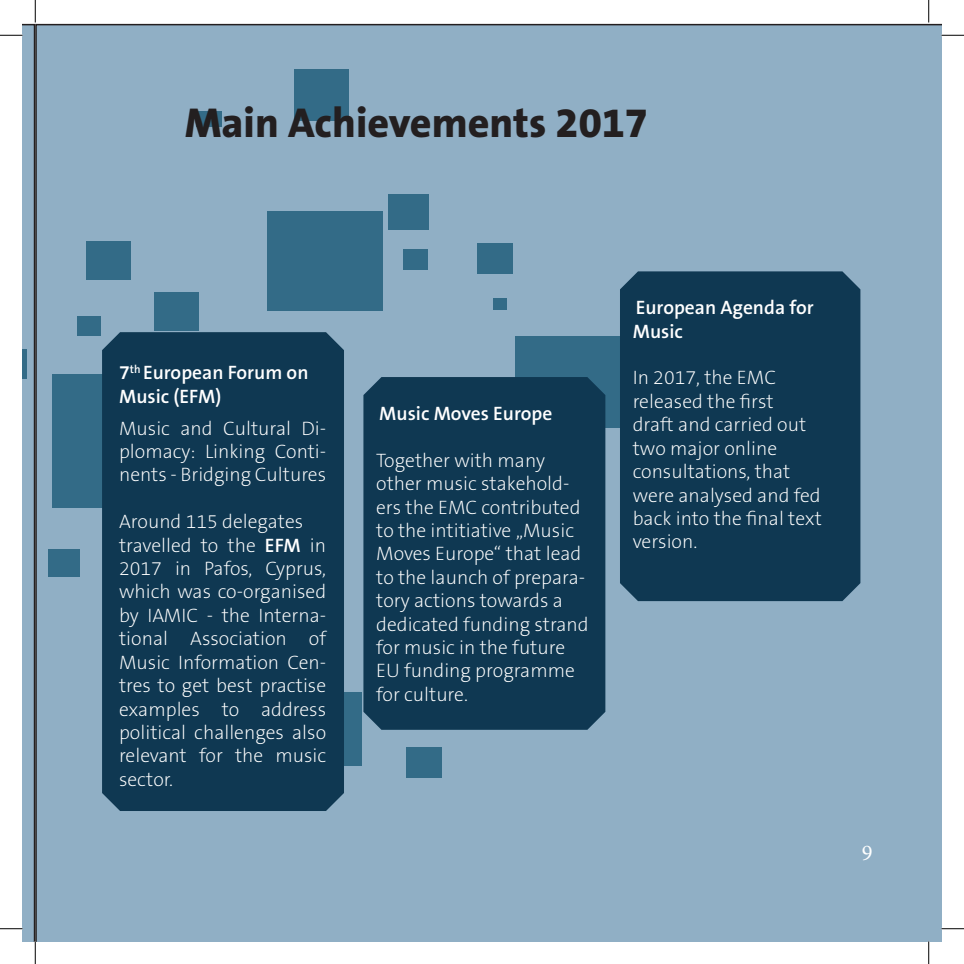
<style>
.page{position:relative;width:964px;height:964px;background:#fff}
.page>*{position:absolute;margin:0;border:0;box-sizing:border-box;transform-origin:0 0}
.t1{font:800 42px "The Sans B8";color:#231f20}
.t2{font:22.5px "Minion Pro";color:#fff}
.t3{font:200 19.5px/23.4px "The Sans B2";color:#fff}
.t4{font:600 19.5px/23.4px "The Sans B6";color:#fff}
.s1{font-family:"The Sans B6";font-weight:600}
</style>
<div class="page">
<div style="left:36px;top:24px;width:905px;height:917px;background:#90afc5"></div>
<div style="left:154px;top:292px;width:45px;height:38px;background:#336b87"></div>
<div style="left:388px;top:194px;width:41px;height:35px;background:#336b87"></div>
<div style="left:477px;top:243px;width:36px;height:30px;background:#336b87"></div>
<div style="left:197px;top:111px;width:25px;height:16px;background:#336b87"></div>
<div style="left:403px;top:249px;width:24px;height:21px;background:#336b87"></div>
<div style="left:493px;top:298px;width:13px;height:11px;background:#336b87"></div>
<div style="left:77px;top:316px;width:23px;height:20px;background:#336b87"></div>
<div style="left:277px;top:692px;width:85px;height:74px;background:#336b87"></div>
<div style="left:86px;top:241px;width:45px;height:38px;background:#336b87"></div>
<div style="left:294px;top:69px;width:55px;height:51px;background:#336b87"></div>
<div style="left:53px;top:374px;width:155px;height:134px;background:#336b87"></div>
<div style="left:515px;top:336px;width:107px;height:92px;background:#336b87"></div>
<div style="left:48px;top:549px;width:32px;height:27px;background:#336b87"></div>
<div style="left:406px;top:747px;width:36px;height:30px;background:#336b87"></div>
<div style="left:267px;top:211px;width:116px;height:100px;background:#336b87"></div>
<div style="left:102px;top:332px;width:242px;height:479px;background:#0f3852"></div>
<div style="left:620px;top:271px;width:240px;height:330px;background:#0f3852"></div>
<div style="left:363px;top:377px;width:242px;height:352px;background:#0f3852"></div>
<svg style="left:941px;top:35px;width:22px;height:1px"></svg>
<svg style="left:941px;top:928px;width:22px;height:1px"></svg>
<svg style="left:0;top:0;width:36px;height:963px"></svg>
<svg style="left:928px;top:0;width:1px;height:22px"></svg>
<svg style="left:928px;top:941px;width:1px;height:22px"></svg>
<h1 class="t1" style="left:185px;top:106px;width:465px">Main Achievements 2017</h1>
<p class="t4" style="left:119px;top:362px;width:191px">7<sup>th</sup> European Forum on<br>Music (EFM)</p>
<p class="t3" style="left:119px;top:417px;width:208px;text-align:justify">Music and Cultural Di&shy;plomacy: Linking Conti&shy;nents - Bridging Cultures</p>
<p class="t3" style="left:119px;top:511px;width:209px">Around 115 delegates travelled to the <span class="s1">EFM</span> in<br>2017 in Pafos, Cyprus, which was co-organised by IAMIC - the Interna&shy;tional Association of<br>Music Information Cen&shy;tres to get best practise examples to address political challenges also relevant for the music sector.</p>
<p class="t4" style="left:379px;top:403px;width:175px">Music Moves Europe</p>
<p class="t3" style="left:376px;top:449px;width:214px">Together with many other music stakehold&shy;ers the EMC contributed to the intitiative „Music<br>Moves Europe“ that lead to the launch of prepara&shy;tory actions towards a dedicated funding strand for music in the future<br>EU funding programme for culture.</p>
<p class="t4" style="left:632px;top:297px;width:182px">European Agenda for<br>Music</p>
<p class="t3" style="left:632px;top:367px;width:191px">In 2017, the EMC released the first<br>draft and carried out two major online consultations, that were analysed and fed back into the final text version.</p>
<p class="t2" style="left:861px;top:839px;width:12px">9</p>
</div>
